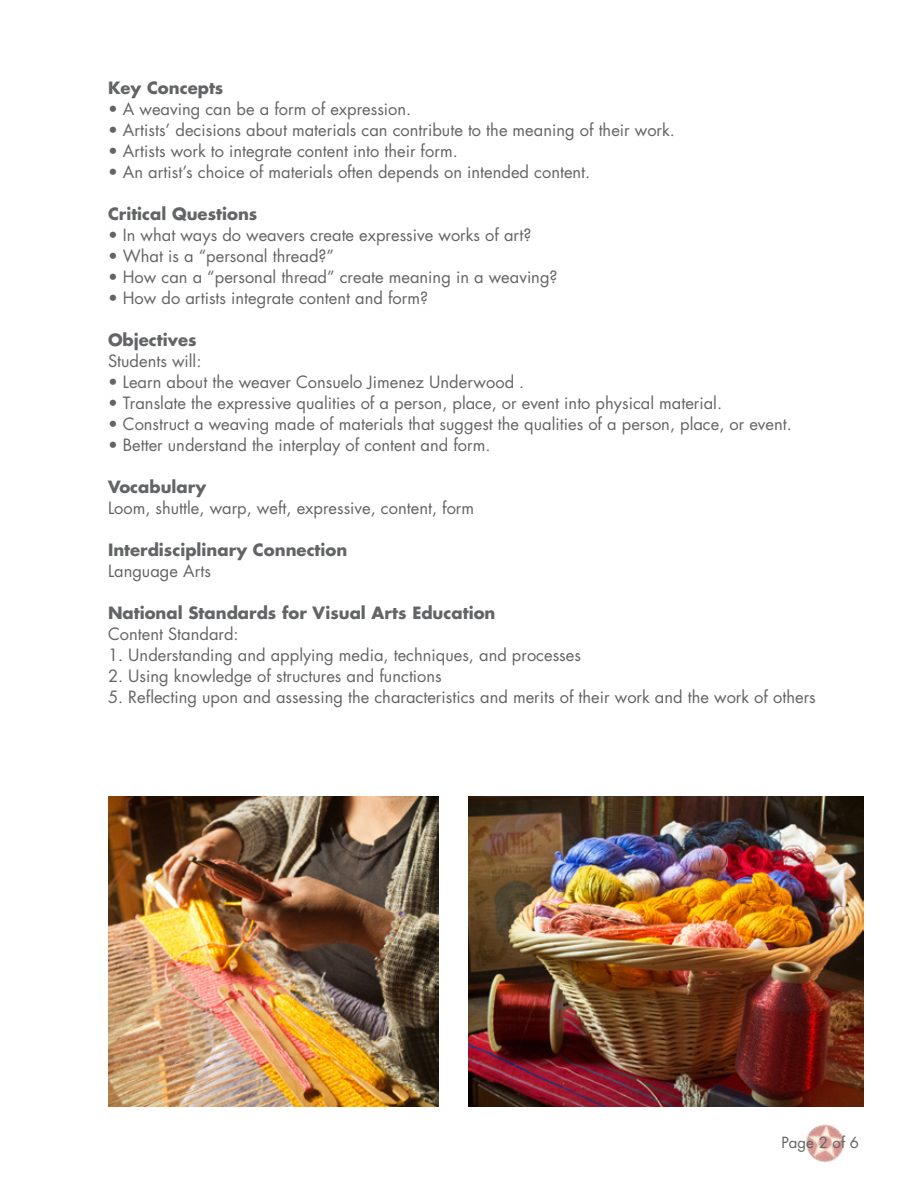
<style>
.page{position:relative;width:918px;height:1188px;background:#fff}
.page>*{position:absolute;margin:0;border:0;box-sizing:border-box;transform-origin:0 0}
.t1{font:16.5px "Futura";color:#636466}
.t2{font:700 16.5px "Futura";color:#636466}
.t3{font:15px "Futura";color:#636466}
</style>
<div class="page">
<img style="left:806px;top:1124px;width:39px;height:38px">
<img style="left:108px;top:796px;width:330px;height:311px">
<img style="left:469px;top:796px;width:395px;height:311px">
<p class="t2" style="left:108px;top:77px;width:117px">Key Concepts</p>
<p class="t1" style="left:108px;top:99px;width:305px">• A weaving can be a form of expression.</p>
<p class="t1" style="left:108px;top:120px;width:569px">• Artists’ decisions about materials can contribute to the meaning of their work.</p>
<p class="t1" style="left:108px;top:141px;width:351px">• Artists work to integrate content into their form.</p>
<p class="t1" style="left:108px;top:162px;width:484px">• An artist’s choice of materials often depends on intended content.</p>
<p class="t2" style="left:108px;top:203px;width:151px">Critical Questions</p>
<p class="t1" style="left:108px;top:225px;width:425px">• In what ways do weavers create expressive works of art?</p>
<p class="t1" style="left:108px;top:246px;width:228px">• What is a “personal thread?”</p>
<p class="t1" style="left:108px;top:267px;width:451px">• How can a “personal thread” create meaning in a weaving?</p>
<p class="t1" style="left:108px;top:288px;width:322px">• How do artists integrate content and form?</p>
<p class="t2" style="left:108px;top:329px;width:90px">Objectives</p>
<p class="t1" style="left:108px;top:351px;width:95px">Students will:</p>
<p class="t1" style="left:108px;top:372px;width:418px">• Learn about the weaver Consuelo Jimenez Underwood .</p>
<p class="t1" style="left:108px;top:393px;width:616px">• Translate the expressive qualities of a person, place, or event into physical material.</p>
<p class="t1" style="left:108px;top:414px;width:685px">• Construct a weaving made of materials that suggest the qualities of a person, place, or event.</p>
<p class="t1" style="left:108px;top:435px;width:384px">• Better understand the interplay of content and form.</p>
<p class="t2" style="left:108px;top:476px;width:100px">Vocabulary</p>
<p class="t1" style="left:108px;top:498px;width:368px">Loom, shuttle, warp, weft, expressive, content, form</p>
<p class="t2" style="left:108px;top:539px;width:241px">Interdisciplinary Connection</p>
<p class="t1" style="left:108px;top:561px;width:105px">Language Arts</p>
<p class="t2" style="left:108px;top:602px;width:389px">National Standards for Visual Arts Education</p>
<p class="t1" style="left:108px;top:624px;width:132px">Content Standard:</p>
<p class="t1" style="left:108px;top:645px;width:475px">1. Understanding and applying media, techniques, and processes</p>
<p class="t1" style="left:108px;top:666px;width:335px">2. Using knowledge of structures and functions</p>
<p class="t1" style="left:108px;top:687px;width:709px">5. Reflecting upon and assessing the characteristics and merits of their work and the work of others</p>
<p class="t3" style="left:781px;top:1133px;width:79px">Page 2 of 6</p>
</div>
